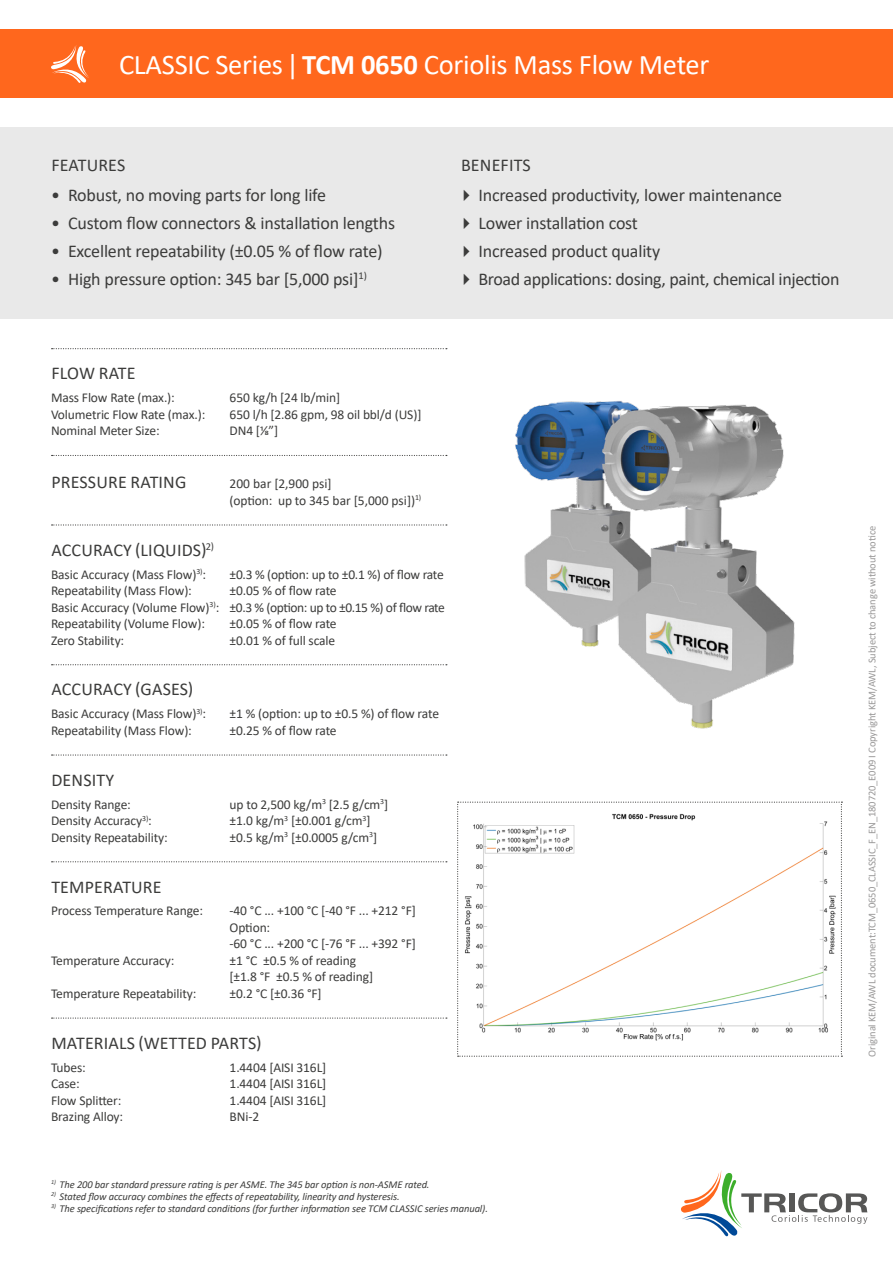
<style>
.page{position:relative;width:893px;height:1263px;background:#fff}
.page>*{position:absolute;margin:0;border:0;box-sizing:border-box;transform-origin:0 0}
.t1{font:28.5px "Calibri";letter-spacing:-.01em;color:#fff}
.TRICOR_Headline{font:18px "Calibri";letter-spacing:-.01em;color:#3c3c3b}
.TRICOR_Headline-2{font:18px "Calibri";letter-spacing:.01em;color:#3c3c3b}
.TRICOR_Text{font:18px "Calibri";letter-spacing:.01em;color:#3c3c3b}
.TRICOR_Text-2{font:13.5px/16.5px "Calibri";letter-spacing:-.01em;color:#3c3c3b}
.TRICOR_Footer{font:italic 10.5px "Calibri";letter-spacing:-.01em;color:#3c3c3b}
.t2{font:10.5px "Calibri";letter-spacing:-.01em;color:#999898}
.s1{font-weight:700}
</style>
<div class="page">
<div style="left:0;top:128px;width:893px;height:191px;background:#e9e9e9"></div>
<svg style="left:681px;top:1170px;width:186px;height:67px"></svg>
<div style="left:0;top:30px;width:893px;height:68px;background:#ff671d"></div>
<svg style="left:51px;top:45px;width:38px;height:38px"></svg>
<svg style="left:457px;top:801px;width:385px;height:256px"></svg>
<svg style="left:52px;top:348px;width:395px;height:1px"></svg>
<svg style="left:52px;top:455px;width:395px;height:1px"></svg>
<svg style="left:52px;top:524px;width:395px;height:1px"></svg>
<svg style="left:52px;top:664px;width:395px;height:1px"></svg>
<svg style="left:52px;top:754px;width:395px;height:2px"></svg>
<svg style="left:52px;top:861px;width:395px;height:1px"></svg>
<svg style="left:52px;top:1017px;width:395px;height:2px"></svg>
<img style="left:515px;top:401px;width:280px;height:328px">
<h1 class="t1" style="left:119px;top:45px;width:592px">CLASSIC Series | <span class="s1">TCM 0650</span> Coriolis Mass Flow Meter</h1>
<p class="TRICOR_Headline-2" style="left:51px;top:152px;width:75px">FEATURES</p>
<p class="TRICOR_Headline" style="left:51px;top:182px;width:277px">• Robust, no moving parts for long life</p>
<p class="TRICOR_Headline" style="left:51px;top:210px;width:345px">• Custom flow connectors &amp; installation lengths</p>
<p class="TRICOR_Headline" style="left:51px;top:238px;width:333px">• Excellent repeatability (±0.05 % of flow rate)</p>
<p class="TRICOR_Headline" style="left:51px;top:266px;width:317px">• High pressure option: 345 bar [5,000 psi]<sup>1)</sup></p>
<p class="TRICOR_Headline-2" style="left:461px;top:152px;width:71px">BENEFITS</p>
<p class="TRICOR_Headline" style="left:478px;top:182px;width:305px">Increased productivity, lower maintenance</p>
<p class="TRICOR_Headline" style="left:478px;top:210px;width:161px">Lower installation cost</p>
<p class="TRICOR_Headline" style="left:478px;top:238px;width:183px">Increased product quality</p>
<p class="TRICOR_Headline" style="left:478px;top:266px;width:363px">Broad applications: dosing, paint, chemical injection</p>
<p class="TRICOR_Headline" style="left:51px;top:361px;width:86px">FLOW RATE</p>
<p class="TRICOR_Text-2" style="left:51px;top:389px;width:125px">Mass Flow Rate (max.):</p>
<p class="TRICOR_Text-2" style="left:230px;top:389px;width:112px">650 kg/h [24 lb/min]</p>
<p class="TRICOR_Text-2" style="left:51px;top:406px;width:156px">Volumetric Flow Rate (max.):</p>
<p class="TRICOR_Text-2" style="left:230px;top:406px;width:193px">650 l/h [2.86 gpm, 98 oil bbl/d (US)]</p>
<p class="TRICOR_Text-2" style="left:51px;top:422px;width:110px">Nominal Meter Size:</p>
<p class="TRICOR_Text-2" style="left:230px;top:422px;width:50px">DN4 [1/8”]</p>
<p class="TRICOR_Text" style="left:51px;top:470px;width:137px">PRESSURE RATING</p>
<p class="TRICOR_Text-2" style="left:230px;top:475px;width:193px">200 bar [2,900 psi]<br>(option: up to 345 bar [5,000 psi])<sup>1)</sup></p>
<p class="TRICOR_Headline-2" style="left:51px;top:537px;width:164px">ACCURACY (LIQUIDS)<sup>2)</sup></p>
<p class="TRICOR_Text-2" style="left:51px;top:565px;width:157px">Basic Accuracy (Mass Flow)<sup>3)</sup>:</p>
<p class="TRICOR_Text-2" style="left:230px;top:565px;width:216px">±0.3 % (option: up to ±0.1 %) of flow rate</p>
<p class="TRICOR_Text-2" style="left:51px;top:582px;width:142px">Repeatability (Mass Flow):</p>
<p class="TRICOR_Text-2" style="left:230px;top:582px;width:109px">±0.05 % of flow rate</p>
<p class="TRICOR_Text-2" style="left:51px;top:598px;width:395px">Basic Accuracy (Volume Flow)<sup>3)</sup>: ±0.3 % (option: up to ±0.15 %) of flow rate</p>
<p class="TRICOR_Text-2" style="left:51px;top:615px;width:155px">Repeatability (Volume Flow):</p>
<p class="TRICOR_Text-2" style="left:230px;top:615px;width:109px">±0.05 % of flow rate</p>
<p class="TRICOR_Text-2" style="left:51px;top:631px;width:75px">Zero Stability:</p>
<p class="TRICOR_Text-2" style="left:230px;top:631px;width:107px">±0.01 % of full scale</p>
<p class="TRICOR_Headline-2" style="left:51px;top:677px;width:144px">ACCURACY (GASES)</p>
<p class="TRICOR_Text-2" style="left:51px;top:705px;width:157px">Basic Accuracy (Mass Flow)<sup>3)</sup>:</p>
<p class="TRICOR_Text-2" style="left:230px;top:705px;width:211px">±1 % (option: up to ±0.5 %) of flow rate</p>
<p class="TRICOR_Text-2" style="left:51px;top:722px;width:142px">Repeatability (Mass Flow):</p>
<p class="TRICOR_Text-2" style="left:230px;top:722px;width:109px">±0.25 % of flow rate</p>
<p class="TRICOR_Headline-2" style="left:51px;top:767px;width:64px">DENSITY</p>
<p class="TRICOR_Text-2" style="left:51px;top:795px;width:81px">Density Range:</p>
<p class="TRICOR_Text-2" style="left:230px;top:795px;width:160px">up to 2,500 kg/m<sup>3</sup> [2.5 g/cm<sup>3</sup>]</p>
<p class="TRICOR_Text-2" style="left:51px;top:812px;width:102px">Density Accuracy<sup>3)</sup>:</p>
<p class="TRICOR_Text-2" style="left:230px;top:812px;width:142px">±1.0 kg/m<sup>3</sup> [±0.001 g/cm<sup>3</sup>]</p>
<p class="TRICOR_Text-2" style="left:51px;top:828px;width:118px">Density Repeatability:</p>
<p class="TRICOR_Text-2" style="left:230px;top:828px;width:149px">±0.5 kg/m<sup>3</sup> [±0.0005 g/cm<sup>3</sup>]</p>
<p class="TRICOR_Headline-2" style="left:51px;top:874px;width:112px">TEMPERATURE</p>
<p class="TRICOR_Text-2" style="left:51px;top:902px;width:154px">Process Temperature Range:</p>
<p class="TRICOR_Text-2" style="left:230px;top:902px;width:188px">-40 °C ... +100 °C [-40 °F ... +212 °F]<br>Option:<br>-60 °C ... +200 °C [-76 °F ... +392 °F]</p>
<p class="TRICOR_Text-2" style="left:51px;top:952px;width:125px">Temperature Accuracy:</p>
<p class="TRICOR_Text-2" style="left:230px;top:952px;width:145px">±1 °C ±0.5 % of reading [±1.8 °F ±0.5 % of reading]</p>
<p class="TRICOR_Text-2" style="left:51px;top:985px;width:147px">Temperature Repeatability:</p>
<p class="TRICOR_Text-2" style="left:230px;top:985px;width:94px">±0.2 °C [±0.36 °F]</p>
<p class="TRICOR_Headline-2" style="left:51px;top:1030px;width:212px">MATERIALS (WETTED PARTS)</p>
<p class="TRICOR_Text-2" style="left:51px;top:1058px;width:36px">Tubes:</p>
<p class="TRICOR_Text-2" style="left:230px;top:1058px;width:98px">1.4404 [AISI 316L]</p>
<p class="TRICOR_Text-2" style="left:51px;top:1075px;width:30px">Case:</p>
<p class="TRICOR_Text-2" style="left:230px;top:1075px;width:98px">1.4404 [AISI 316L]</p>
<p class="TRICOR_Text-2" style="left:51px;top:1091px;width:72px">Flow Splitter:</p>
<p class="TRICOR_Text-2" style="left:230px;top:1091px;width:98px">1.4404 [AISI 316L]</p>
<p class="TRICOR_Text-2" style="left:51px;top:1108px;width:74px">Brazing Alloy:</p>
<p class="TRICOR_Text-2" style="left:230px;top:1108px;width:31px">BNi-2</p>
<p class="TRICOR_Footer" style="left:51px;top:1177px;width:380px"><sup>1)</sup> The 200 bar standard pressure rating is per ASME. The 345 bar option is non-ASME rated.</p>
<p class="TRICOR_Footer" style="left:51px;top:1189px;width:350px"><sup>2)</sup> Stated flow accuracy combines the effects of repeatability, linearity and hysteresis.</p>
<p class="TRICOR_Footer" style="left:51px;top:1201px;width:438px"><sup>3)</sup> The specifications refer to standard conditions (for further information see TCM CLASSIC series manual).</p>
<p class="t2" style="left:865px;top:1057px;width:532px;rotate:-90deg">Original KEM/AWL document:TCM_0650_CLASSIC_F_EN_180720_E009 I Copyright KEM/AWL, Subject to change without notice</p>
</div>
